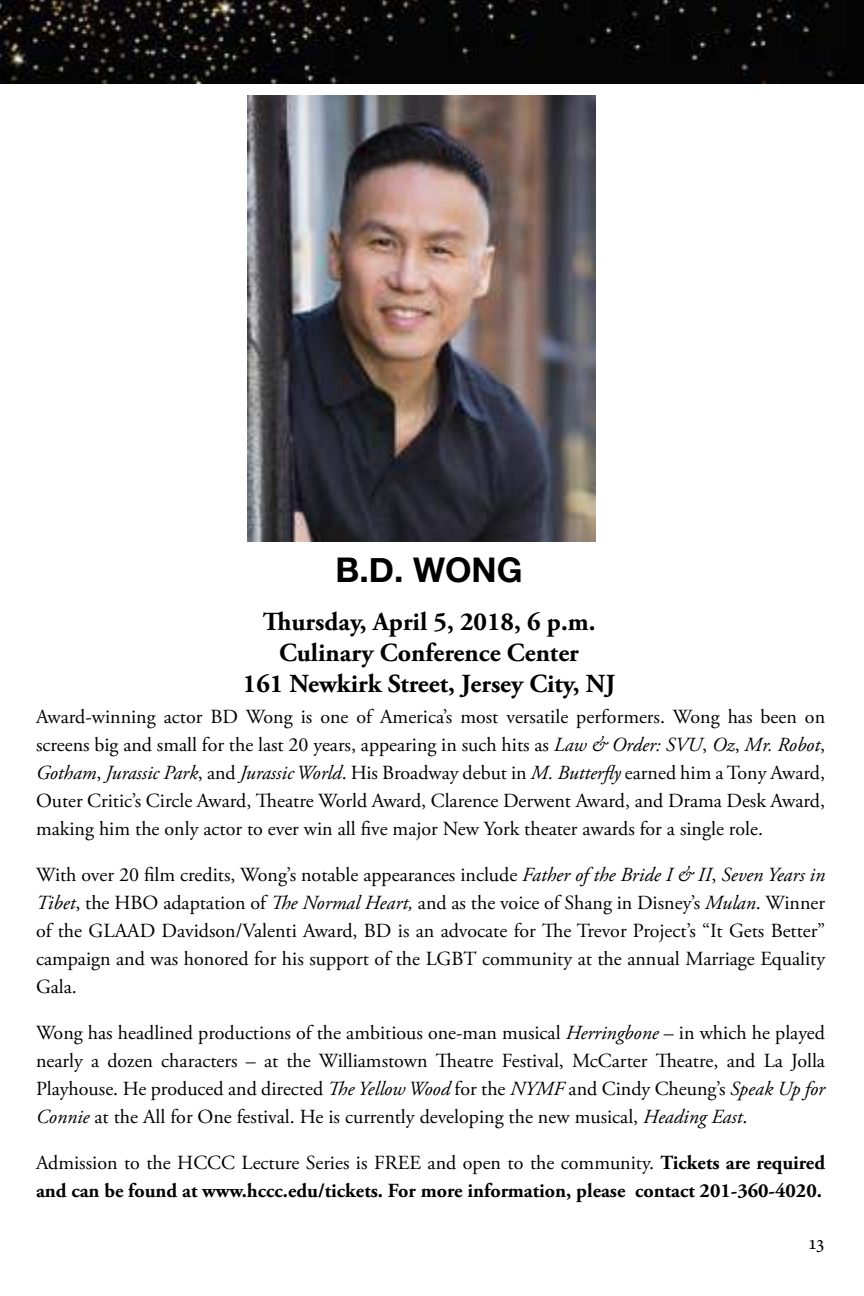
<style>
.page{position:relative;width:864px;height:1296px;background:#fff}
.page>*{position:absolute;margin:0;border:0;box-sizing:border-box;transform-origin:0 0}
.t1{font:700 34px "Helvetica Neue";color:#000}
.t2{font:700 26px/31.2px "Adobe Garamond Pro";color:#000;text-align:center}
.t3{font:20px/28px "Adobe Garamond Pro";color:#000;text-align:justify}
.t4{font:700 20px/28px "Adobe Garamond Pro";color:#000}
.s1{font-style:italic}
.s2{font-weight:400}
</style>
<div class="page">
<img style="left:248px;top:95px;width:348px;height:446px">
<img style="left:0;top:0;width:864px;height:83px">
<h1 class="t1" style="left:336px;top:544px;width:189px">B.D. WONG</h1>
<h2 class="t2" style="left:243px;top:606px;width:374px">Thursday, April 5, 2018, 6 p.m.<br>Culinary Conference Center<br>161 Newkirk Street, Jersey City, NJ</h2>
<p class="t3" style="left:36px;top:704px;width:791px">Award-winning actor BD Wong is one of America’s most versatile performers. Wong has been on screens big and small for the last 20 years, appearing in such hits as <span class="s1">Law &amp; Order: SVU</span>, <span class="s1">Oz</span>, <span class="s1">Mr. Robot</span>, <span class="s1">Gotham</span>, <span class="s1">Jurassic Park</span>, and <span class="s1">Jurassic World</span>. His Broadway debut in <span class="s1">M. Butterfly</span> earned him a Tony Award, Outer Critic’s Circle Award, Theatre World Award, Clarence Derwent Award, and Drama Desk Award, making him the only actor to ever win all five major New York theater awards for a single role.</p>
<p class="t3" style="left:36px;top:862px;width:791px">With over 20 film credits, Wong’s notable appearances include <span class="s1">Father of the Bride I &amp; II</span>, <span class="s1">Seven Years in Tibet</span>, the HBO adaptation of <span class="s1">The Normal Heart,</span> and as the voice of Shang in Disney’s <span class="s1">Mulan</span>. Winner of the GLAAD Davidson/Valenti Award, BD is an advocate for The Trevor Project’s “It Gets Better” campaign and was honored for his support of the LGBT community at the annual Marriage Equality Gala.</p>
<p class="t3" style="left:36px;top:1020px;width:791px">Wong has headlined productions of the ambitious one-man musical <span class="s1">Herringbone</span> – in which he played nearly a dozen characters – at the Williamstown Theatre Festival, McCarter Theatre, and La Jolla Playhouse. He produced and directed <span class="s1">The Yellow Wood</span> for the <span class="s1">NYMF</span> and Cindy Cheung’s <span class="s1">Speak Up for Connie</span> at the All for One festival. He is currently developing the new musical, <span class="s1">Heading East</span>.</p>
<p class="t4" style="left:36px;top:1149px;width:791px"><span class="s2">Admission to the HCCC Lecture Series is FREE and open to the community.</span> Tickets are required and can be found at www.hccc.edu/tickets. For more information, please contact 201-360-4020.</p>
</div>
